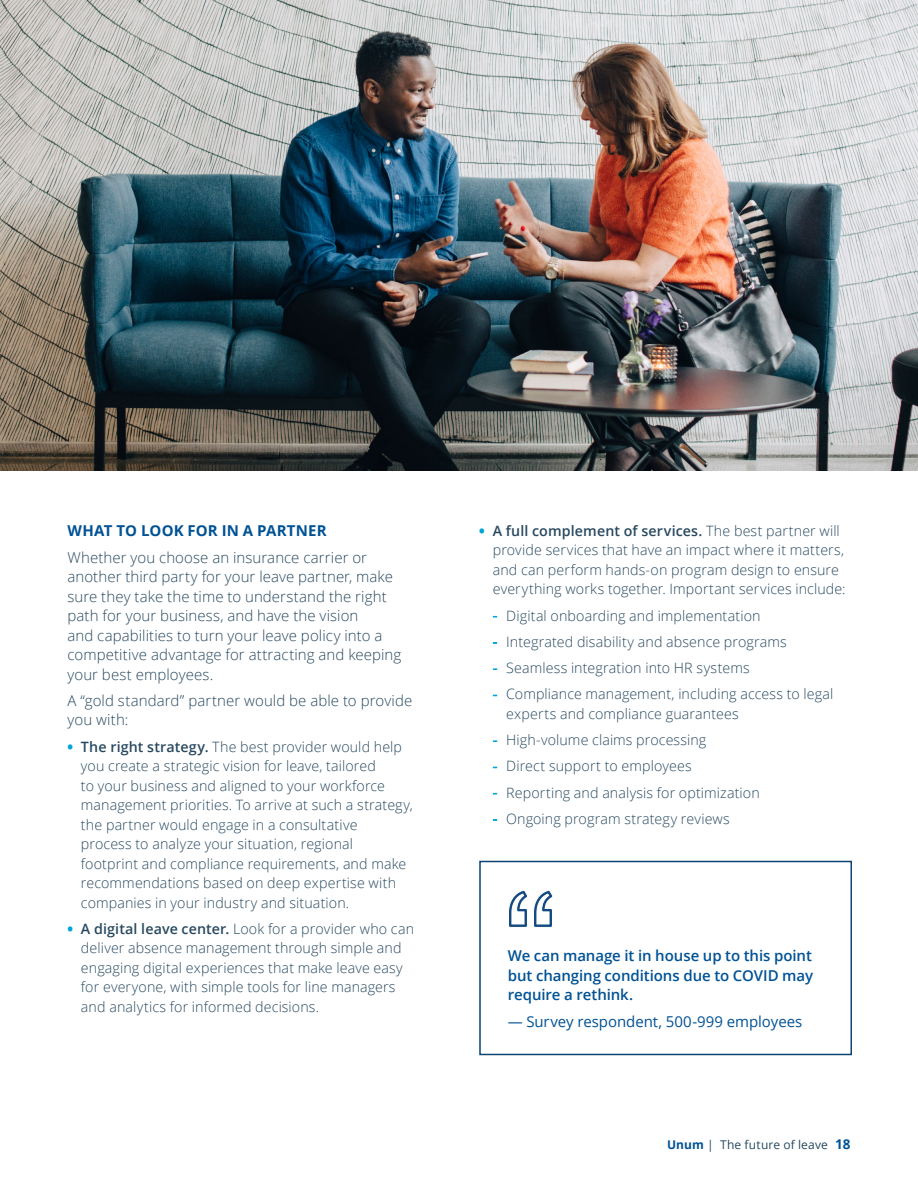
<style>
.page{position:relative;width:918px;height:1188px;background:#fff}
.page>*{position:absolute;margin:0;border:0;box-sizing:border-box;transform-origin:0 0}
.t1{font:300 15px/19.5px "Open Sans";letter-spacing:.005em;color:#27485f}
.t2{font:600 15px/19.5px "Open Sans";letter-spacing:-.005em;color:#005295;text-align:justify}
.t3{font:15px "Open Sans";letter-spacing:-.005em;color:#005295}
.t4{font:700 15px "Open Sans";letter-spacing:.01em;color:#005295}
.t5{font:300 14.25px/19.5px "Open Sans";letter-spacing:.01em;color:#27485f}
.t6{font:12px "Open Sans";letter-spacing:.015em;color:#25495f}
.s1{font-weight:800;color:#00a5d7}
.s2{font-weight:600}
.s3{color:#00a5d7}
.s4{font-weight:700;color:#005295}
.s5{font-weight:700;font-size:13.5px;color:#005295}
</style>
<div class="page">
<img style="left:0;top:0;width:918px;height:470px">
<div style="left:479px;top:861px;width:373px;height:194px;border:2px solid #0d4570"></div>
<svg style="left:508px;top:890px;width:45px;height:38px"></svg>
<p class="t4" style="left:68px;top:520px;width:261px">WHAT TO LOOK FOR IN A PARTNER</p>
<p class="t1" style="left:68px;top:547px;width:335px">Whether you choose an insurance carrier or another third party for your leave partner, make sure they take the time to understand the right path for your business, and have the vision<br>and capabilities to turn your leave policy into a competitive advantage for attracting and keeping your best employees.</p>
<p class="t1" style="left:68px;top:690px;width:346px">A “gold standard” partner would be able to provide you with:</p>
<p class="t5" style="left:81px;top:736px;width:333px;text-indent:-13px"><span class="s1">•</span> <span class="s2">The right strategy.</span> The best provider would help you create a strategic vision for leave, tailored<br>to your business and aligned to your workforce management priorities. To arrive at such a strategy, the partner would engage in a consultative<br>process to analyze your situation, regional footprint and compliance requirements, and make recommendations based on deep expertise with companies in your industry and situation.</p>
<p class="t5" style="left:81px;top:919px;width:335px;text-indent:-13px"><span class="s1">•</span> <span class="s2">A digital leave center.</span> Look for a provider who can deliver absence management through simple and engaging digital experiences that make leave easy for everyone, with simple tools for line managers and analytics for informed decisions.</p>
<p class="t5" style="left:493px;top:521px;width:354px;text-indent:-13px"><span class="s1">•</span> <span class="s2">A full complement of services.</span> The best partner will provide services that have an impact where it matters, and can perform hands-on program design to ensure everything works together. Important services include:</p>
<p class="t5" style="left:493px;top:605px;width:269px"><span class="s3">-</span> Digital onboarding and implementation</p>
<p class="t5" style="left:493px;top:632px;width:296px"><span class="s3">-</span> Integrated disability and absence programs</p>
<p class="t5" style="left:493px;top:658px;width:258px"><span class="s3">-</span> Seamless integration into HR systems</p>
<p class="t5" style="left:506px;top:684px;width:329px;text-indent:-14px"><span class="s3">-</span> Compliance management, including access to legal experts and compliance guarantees</p>
<p class="t5" style="left:493px;top:730px;width:215px"><span class="s3">-</span> High-volume claims processing</p>
<p class="t5" style="left:493px;top:756px;width:201px"><span class="s3">-</span> Direct support to employees</p>
<p class="t5" style="left:493px;top:782px;width:269px"><span class="s3">-</span> Reporting and analysis for optimization</p>
<p class="t5" style="left:493px;top:809px;width:239px"><span class="s3">-</span> Ongoing program strategy reviews</p>
<p class="t2" style="left:508px;top:946px;width:307px">We can manage it in house up to this point but changing conditions due to COVID may require a rethink.</p>
<p class="t3" style="left:508px;top:1011px;width:296px">— Survey respondent, 500-999 employees</p>
<p class="t6" style="left:667px;top:1136px;width:185px"><span class="s4">Unum</span> | The future of leave <span class="s5">18</span></p>
</div>
